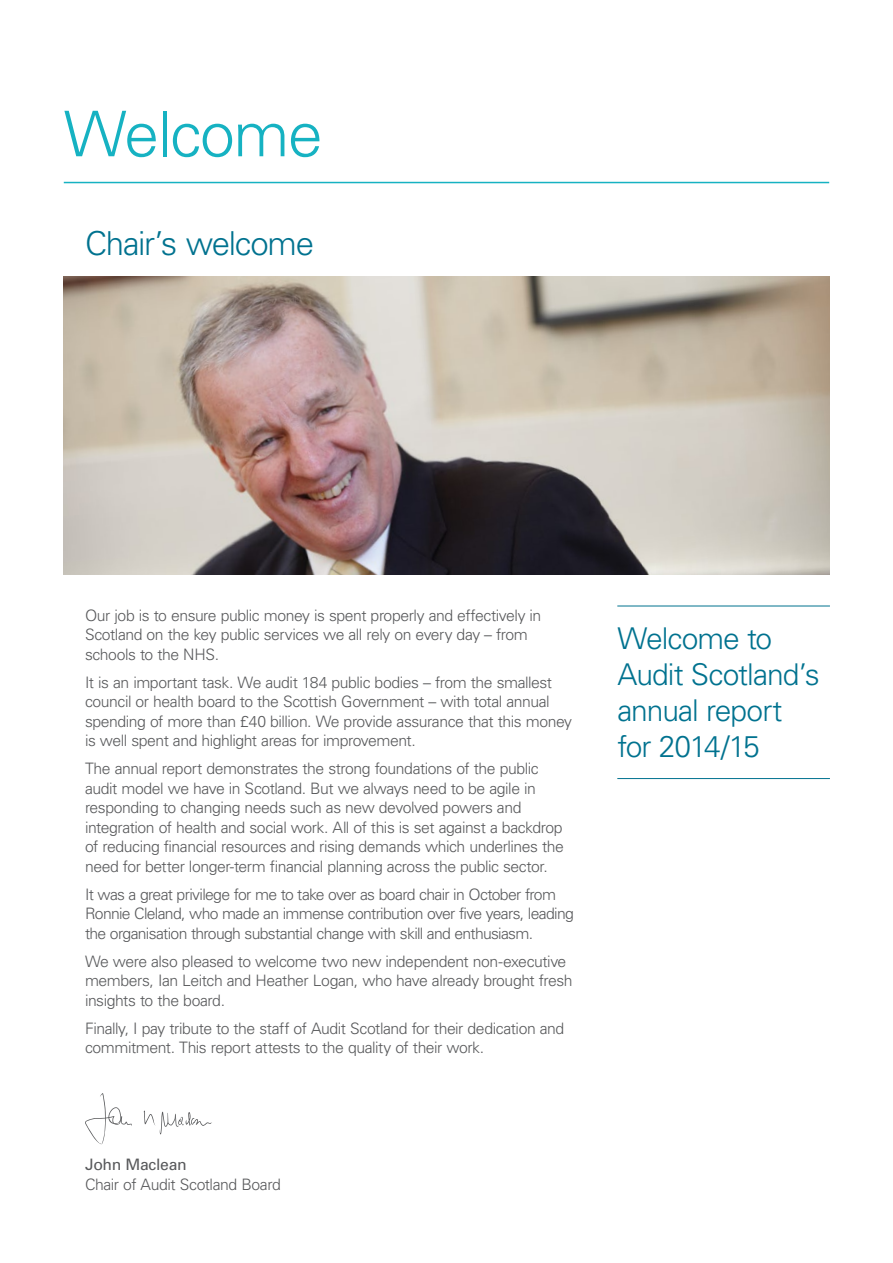
<style>
.page{position:relative;width:893px;height:1263px;background:#fff}
.page>*{position:absolute;margin:0;border:0;box-sizing:border-box;transform-origin:0 0}
.AR-Header{font:300 63px "Univers";letter-spacing:-.025em;color:#16b2c2}
.AR-Subhead_1{font:300 33px "Univers";letter-spacing:-.035em;color:#00728f}
.AR-Quote{font:300 30px/36px "Univers";letter-spacing:-.03em;color:#00728f}
.AR-Body_text{font:300 15.75px/19.5px "Univers";letter-spacing:-.03em;color:#58595b}
.s1{font-weight:400}
</style>
<div class="page">
<hr style="left:64px;top:182px;width:765px;height:1px;background:#16b2c2">
<svg style="left:85px;top:1093px;width:47px;height:51px"></svg>
<svg style="left:143px;top:1110px;width:69px;height:24px"></svg>
<hr style="left:617px;top:606px;width:213px;height:1px;background:#00728f">
<hr style="left:617px;top:778px;width:213px;height:1px;background:#00728f">
<img style="left:64px;top:276px;width:765px;height:298px">
<p class="AR-Header" style="left:64px;top:96px;width:261px">Welcome</p>
<p class="AR-Subhead_1" style="left:85px;top:224px;width:230px">Chair’s welcome</p>
<p class="AR-Body_text" style="left:85px;top:605px;width:458px">Our job is to ensure public money is spent properly and effectively in<br>Scotland on the key public services we all rely on every day – from schools to the NHS.</p>
<p class="AR-Body_text" style="left:85px;top:672px;width:489px">It is an important task. We audit 184 public bodies – from the smallest council or health board to the Scottish Government – with total annual spending of more than £40 billion. We provide assurance that this money is well spent and highlight areas for improvement.</p>
<p class="AR-Body_text" style="left:85px;top:759px;width:480px">The annual report demonstrates the strong foundations of the public audit model we have in Scotland. But we always need to be agile in responding to changing needs such as new devolved powers and integration of health and social work. All of this is set against a backdrop of reducing financial resources and rising demands which underlines the need for better longer-term financial planning across the public sector.</p>
<p class="AR-Body_text" style="left:85px;top:884px;width:490px">It was a great privilege for me to take over as board chair in October from<br>Ronnie Cleland, who made an immense contribution over five years, leading the organisation through substantial change with skill and enthusiasm.</p>
<p class="AR-Body_text" style="left:85px;top:951px;width:489px">We were also pleased to welcome two new independent non-executive members, Ian Leitch and Heather Logan, who have already brought fresh insights to the board.</p>
<p class="AR-Body_text" style="left:85px;top:1018px;width:481px">Finally, I pay tribute to the staff of Audit Scotland for their dedication and commitment. This report attests to the quality of their work.</p>
<p class="AR-Body_text" style="left:85px;top:1155px;width:197px"><span class="s1">John Maclean<br></span>Chair of Audit Scotland Board</p>
<p class="AR-Quote" style="left:617px;top:620px;width:204px">Welcome to<br>Audit Scotland’s annual report for 2014/15</p>
</div>
